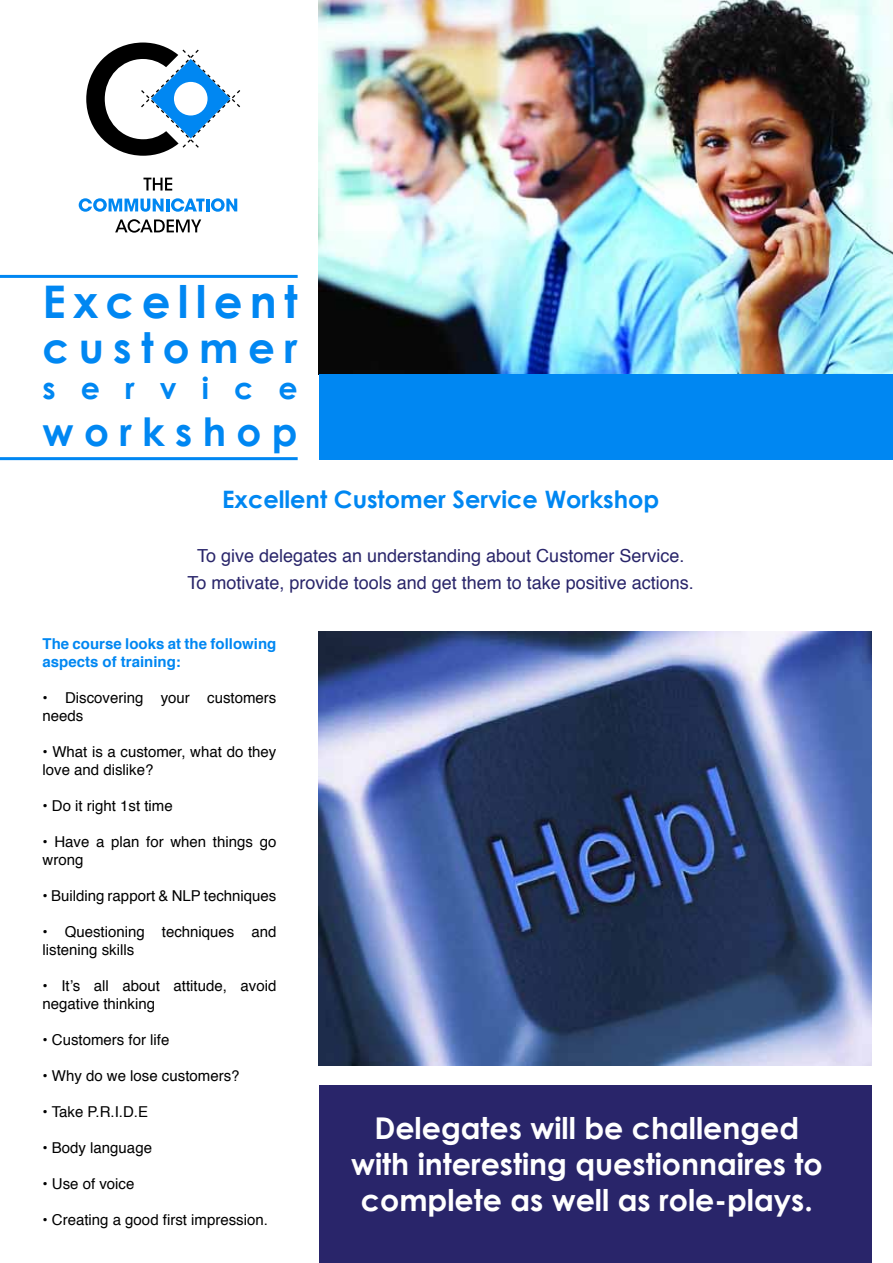
<style>
.page{position:relative;width:893px;height:1263px;background:#fff}
.page>*{position:absolute;margin:0;border:0;box-sizing:border-box;transform-origin:0 0}
.t1{font:700 45px "Century Gothic";letter-spacing:.16em;color:#0087f2}
.t2{font:700 42px "Century Gothic";letter-spacing:.22em;color:#0087f2}
.t3{font:700 39px "Century Gothic";letter-spacing:.265em;color:#0087f2}
.t4{font:700 30px/36px "Century Gothic";color:#fff;text-align:center}
.t5{font:700 30px "Century Gothic";letter-spacing:.835em;color:#0087f2}
.t6{font:700 24px "Century Gothic";color:#0087f2}
.t7{font:18px/27px "Helvetica";color:#29256a;text-align:center}
.t8{font:15px/18px "Helvetica";color:#000}
.t9{font:700 15px/18px "Helvetica";color:#0087f2}
</style>
<div class="page">
<img style="left:319px;top:0;width:574px;height:374px">
<div style="left:319px;top:1085px;width:553px;height:178px;background:#29256a"></div>
<svg style="left:143px;top:178px;width:29px;height:13px"></svg>
<svg style="left:79px;top:198px;width:158px;height:14px"></svg>
<svg style="left:115px;top:219px;width:86px;height:14px"></svg>
<svg style="left:86px;top:43px;width:154px;height:113px"></svg>
<hr style="left:0;top:275px;width:298px;height:3px;background:#0087f2">
<hr style="left:0;top:457px;width:298px;height:3px;background:#0087f2">
<div style="left:319px;top:374px;width:574px;height:86px;background:#0087f2"></div>
<img style="left:319px;top:631px;width:553px;height:434px">
<h1 class="t1" style="left:43px;top:273px;width:257px">Excellent</h1>
<h2 class="t2" style="left:43px;top:321px;width:257px">customer</h2>
<h3 class="t5" style="left:43px;top:369px;width:257px">service</h3>
<h3 class="t3" style="left:43px;top:407px;width:257px">workshop</h3>
<h3 class="t6" style="left:222px;top:484px;width:439px">Excellent Customer Service Workshop</h3>
<p class="t7" style="left:188px;top:543px;width:508px">To give delegates an understanding about Customer Service.<br>To motivate, provide tools and get them to take positive actions.</p>
<p class="t9" style="left:43px;top:635px;width:235px">The course looks at the following aspects of training:</p>
<p class="t8" style="left:43px;top:689px;width:235px">• Discovering your customers needs</p>
<p class="t8" style="left:43px;top:743px;width:235px">• What is a customer, what do they love and dislike?</p>
<p class="t8" style="left:43px;top:797px;width:132px">• Do it right 1st time</p>
<p class="t8" style="left:43px;top:833px;width:235px">• Have a plan for when things go wrong</p>
<p class="t8" style="left:43px;top:887px;width:235px">• Building rapport &amp; NLP techniques</p>
<p class="t8" style="left:43px;top:923px;width:235px">• Questioning techniques and listening skills</p>
<p class="t8" style="left:43px;top:977px;width:235px">• It’s all about attitude, avoid negative thinking</p>
<p class="t8" style="left:43px;top:1031px;width:128px">• Customers for life</p>
<p class="t8" style="left:43px;top:1067px;width:198px">• Why do we lose customers?</p>
<p class="t8" style="left:43px;top:1103px;width:107px">• Take P.R.I.D.E</p>
<p class="t8" style="left:43px;top:1139px;width:111px">• Body language</p>
<p class="t8" style="left:43px;top:1175px;width:93px">• Use of voice</p>
<p class="t8" style="left:43px;top:1211px;width:227px">• Creating a good first impression.</p>
<h3 class="t4" style="left:351px;top:1110px;width:473px">Delegates will be challenged with interesting questionnaires to complete as well as role-plays.</h3>
</div>
